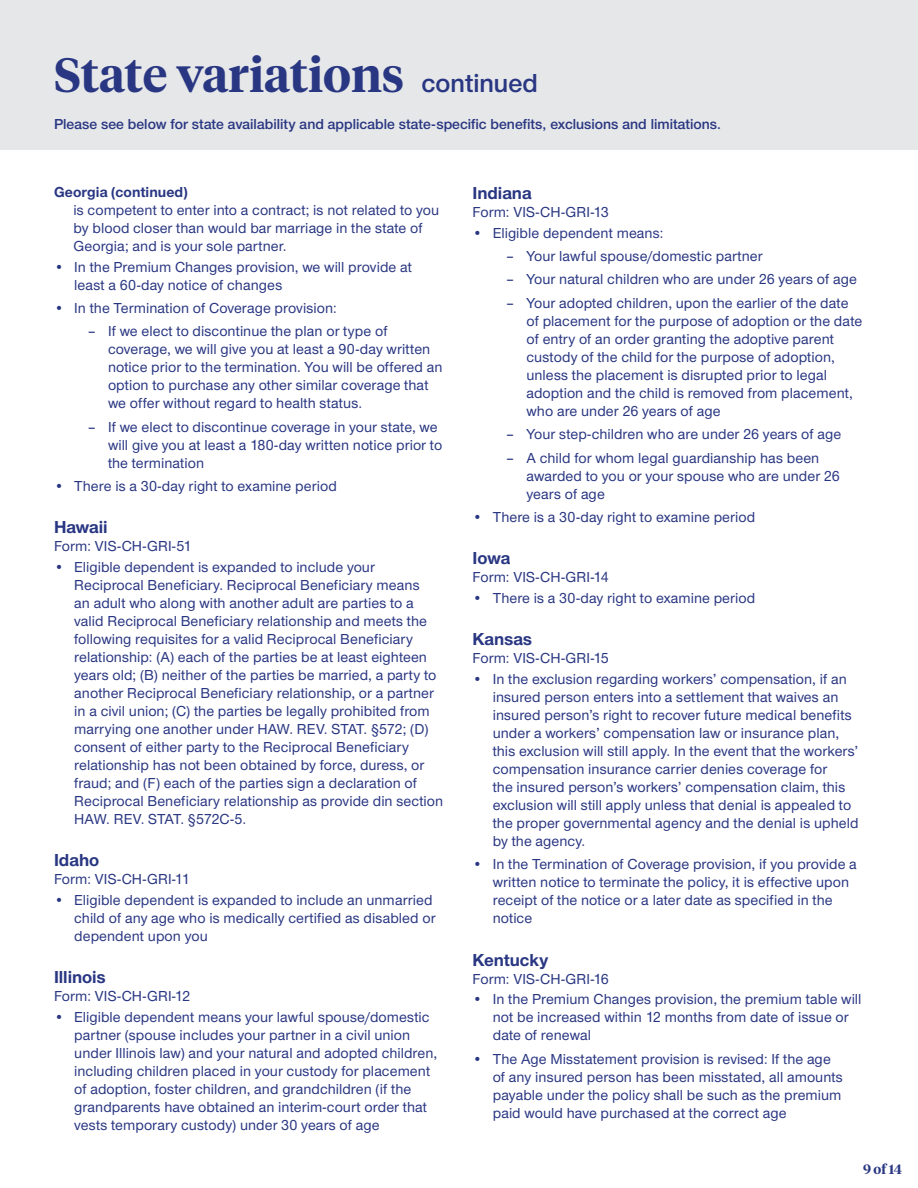
<style>
.page{position:relative;width:918px;height:1188px;background:#fff}
.page>*{position:absolute;margin:0;border:0;box-sizing:border-box;transform-origin:0 0}
.t1{font:600 48px "UHC Serif Headline";color:#293682}
.t2{font:600 27px "UHC Sans";color:#293682}
.t3{font:700 18px "UHC Sans";color:#293682}
.t4{font:500 15px/18px "UHC Sans";letter-spacing:.005em;color:#293682}
.t5{font:600 15px "UHC Sans";color:#293682}
.t6{font:700 15px "UHC Sans";letter-spacing:.005em;color:#293682}
.t7{font:600 13.5px "UHC Serif Headline";color:#293682}
</style>
<div class="page">
<div style="left:0;top:0;width:918px;height:150px;background:#e6e7e8"></div>
<h1 class="t1" style="left:54px;top:42px;width:352px">State variations</h1>
<p class="t5" style="left:54px;top:114px;width:669px">Please see below for state availability and applicable state-specific benefits, exclusions and limitations.</p>
<h2 class="t2" style="left:422px;top:65px;width:118px">continued</h2>
<p class="t6" style="left:54px;top:182px;width:135px">Georgia (continued)</p>
<p class="t4" style="left:74px;top:200px;width:367px">is competent to enter into a contract; is not related to you by blood closer than would bar marriage in the state of<br>Georgia; and is your sole partner.</p>
<p class="t4" style="left:74px;top:257px;width:339px;text-indent:-20px">• In the Premium Changes provision, we will provide at least a 60-day notice of changes</p>
<p class="t4" style="left:88px;top:296px;width:301px;line-height:23.4px;text-indent:-34px">• In the Termination of Coverage provision:<br>‒ If we elect to discontinue the plan or type of</p>
<p class="t4" style="left:108px;top:340px;width:336px">coverage, we will give you at least a 90-day written notice prior to the termination. You will be offered an option to purchase any other similar coverage that we offer without regard to health status.</p>
<p class="t4" style="left:108px;top:417px;width:336px;text-indent:-20px">‒ If we elect to discontinue coverage in your state, we will give you at least a 180-day written notice prior to the termination</p>
<p class="t4" style="left:54px;top:477px;width:284px">• There is a 30-day right to examine period</p>
<p class="t3" style="left:54px;top:515px;width:55px">Hawaii</p>
<p class="t4" style="left:54px;top:537px;width:139px">Form: VIS-CH-GRI-51</p>
<p class="t4" style="left:74px;top:558px;width:370px;text-indent:-20px">• Eligible dependent is expanded to include your Reciprocal Beneficiary. Reciprocal Beneficiary means<br>an adult who along with another adult are parties to a valid Reciprocal Beneficiary relationship and meets the following requisites for a valid Reciprocal Beneficiary relationship: (A) each of the parties be at least eighteen years old; (B) neither of the parties be married, a party to another Reciprocal Beneficiary relationship, or a partner in a civil union; (C) the parties be legally prohibited from marrying one another under HAW. REV. STAT. §572; (D) consent of either party to the Reciprocal Beneficiary relationship has not been obtained by force, duress, or fraud; and (F) each of the parties sign a declaration of Reciprocal Beneficiary relationship as provide din section HAW. REV. STAT. §572C-5.</p>
<p class="t3" style="left:54px;top:848px;width:47px">Idaho</p>
<p class="t4" style="left:54px;top:870px;width:137px">Form: VIS-CH-GRI-11</p>
<p class="t4" style="left:74px;top:891px;width:363px;text-indent:-20px">• Eligible dependent is expanded to include an unmarried child of any age who is medically certified as disabled or dependent upon you</p>
<p class="t3" style="left:54px;top:965px;width:53px">Illinois</p>
<p class="t4" style="left:54px;top:987px;width:138px">Form: VIS-CH-GRI-12</p>
<p class="t4" style="left:74px;top:1008px;width:365px;text-indent:-20px">• Eligible dependent means your lawful spouse/domestic partner (spouse includes your partner in a civil union under Illinois law) and your natural and adopted children, including children placed in your custody for placement of adoption, foster children, and grandchildren (if the grandparents have obtained an interim-court order that vests temporary custody) under 30 years of age</p>
<p class="t3" style="left:472px;top:181px;width:61px">Indiana</p>
<p class="t4" style="left:472px;top:202px;width:138px">Form: VIS-CH-GRI-13</p>
<p class="t4" style="left:506px;top:220px;width:352px;line-height:23.4px;text-indent:-34px">• Eligible dependent means:<br>‒ Your lawful spouse/domestic partner<br>‒ Your natural children who are under 26 years of age ‒ Your adopted children, upon the earlier of the date</p>
<p class="t4" style="left:526px;top:311px;width:337px">of placement for the purpose of adoption or the date of entry of an order granting the adoptive parent custody of the child for the purpose of adoption, unless the placement is disrupted prior to legal adoption and the child is removed from placement, who are under 26 years of age</p>
<p class="t4" style="left:506px;top:422px;width:336px;line-height:23.4px">‒ Your step-children who are under 26 years of age ‒ A child for whom legal guardianship has been</p>
<p class="t4" style="left:526px;top:466px;width:315px">awarded to you or your spouse who are under 26 years of age</p>
<p class="t4" style="left:472px;top:507px;width:284px">• There is a 30-day right to examine period</p>
<p class="t3" style="left:472px;top:546px;width:39px">Iowa</p>
<p class="t4" style="left:472px;top:568px;width:138px">Form: VIS-CH-GRI-14</p>
<p class="t4" style="left:472px;top:588px;width:284px">• There is a 30-day right to examine period</p>
<p class="t3" style="left:472px;top:627px;width:61px">Kansas</p>
<p class="t4" style="left:472px;top:649px;width:138px">Form: VIS-CH-GRI-15</p>
<p class="t4" style="left:493px;top:669px;width:367px;text-indent:-20px">• In the exclusion regarding workers’ compensation, if an insured person enters into a settlement that waives an insured person’s right to recover future medical benefits under a workers’ compensation law or insurance plan, this exclusion will still apply. In the event that the workers’ compensation insurance carrier denies coverage for<br>the insured person’s workers’ compensation claim, this exclusion will still apply unless that denial is appealed to the proper governmental agency and the denial is upheld by the agency.</p>
<p class="t4" style="left:493px;top:855px;width:366px;text-indent:-20px">• In the Termination of Coverage provision, if you provide a written notice to terminate the policy, it is effective upon receipt of the notice or a later date as specified in the notice</p>
<p class="t3" style="left:472px;top:948px;width:77px">Kentucky</p>
<p class="t4" style="left:472px;top:969px;width:138px">Form: VIS-CH-GRI-16</p>
<p class="t4" style="left:493px;top:990px;width:370px;text-indent:-20px">• In the Premium Changes provision, the premium table will not be increased within 12 months from date of issue or date of renewal</p>
<p class="t4" style="left:493px;top:1049px;width:352px;text-indent:-20px">• The Age Misstatement provision is revised: If the age of any insured person has been misstated, all amounts payable under the policy shall be such as the premium paid would have purchased at the correct age</p>
<p class="t7" style="left:863px;top:1160px;width:41px">9 of 14</p>
</div>
